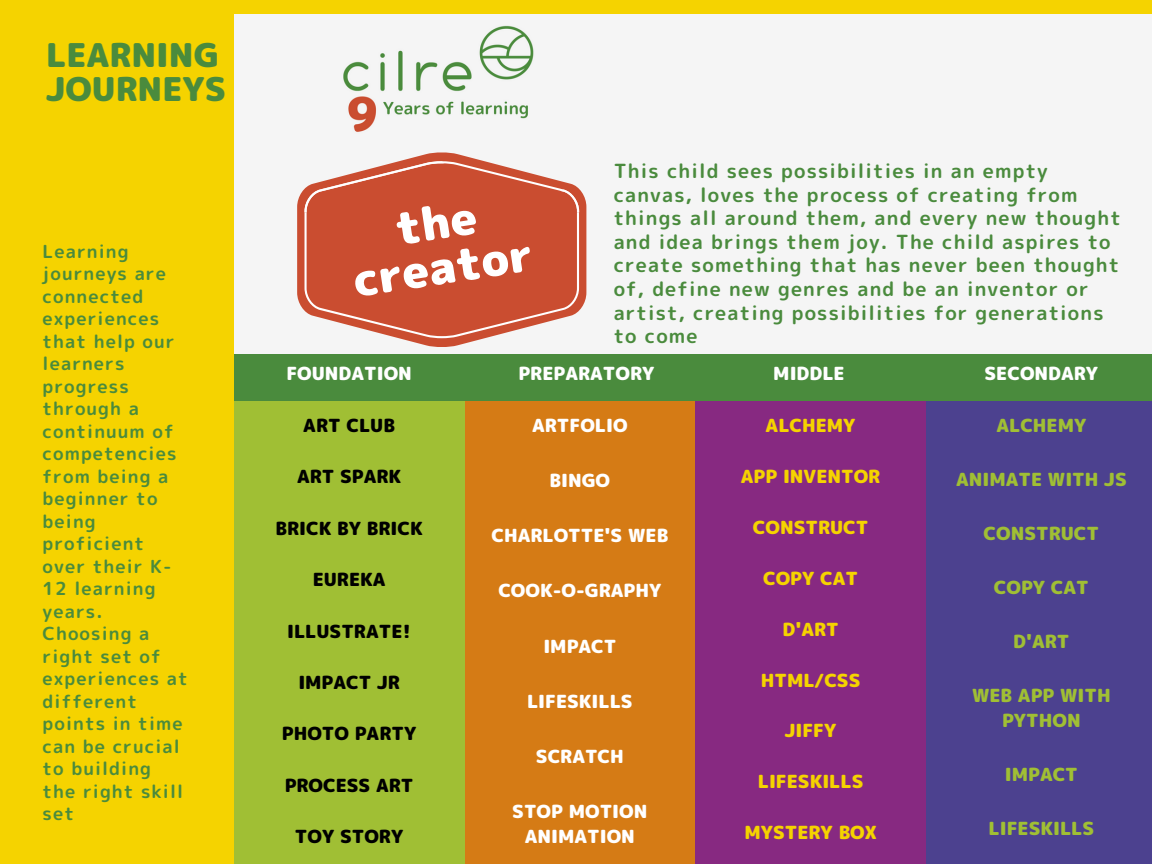
<style>
.page{position:relative;width:1152px;height:864px;background:#f5f5f5}
.page>*{position:absolute;margin:0;border:0;box-sizing:border-box;transform-origin:0 0}
.t1{font:45.75px "rounded mplus 1 p black";color:#fff}
.t2{font:32.85px/33.3px "rounded mplus 1 p black";color:#4a8b3d}
.t3{font:19.5px/23.7px "rounded mplus 1 p bold";letter-spacing:.06em;color:#4a8b3d}
.t4{font:18.15px/24.8px "rounded mplus 1 p black";color:#fff;text-align:center}
.t5{font:18.15px "rounded mplus 1 p black";color:#000}
.t6{font:18.15px/24.8px "rounded mplus 1 p black";color:#a0bf34;text-align:center}
.t7{font:18.15px "rounded mplus 1 p black";color:#f5d300}
.t8{font:18px/22.5px "rounded mplus 1 p bold";letter-spacing:.06em;color:#4a8b3d}
</style>
<div class="page">
<div style="left:0;top:0;width:1152px;height:14px;background:#f5d300"></div>
<div style="left:234px;top:355px;width:918px;height:47px;background:#4a8b3d"></div>
<div style="left:465px;top:402px;width:230px;height:462px;background:#d57b15"></div>
<div style="left:695px;top:402px;width:231px;height:462px;background:#872981"></div>
<div style="left:926px;top:402px;width:226px;height:462px;background:#4c418f"></div>
<div style="left:234px;top:402px;width:230px;height:462px;background:#a0bf34"></div>
<img style="left:343px;top:25px;width:191px;height:107px">
<svg style="left:297px;top:152px;width:289px;height:195px"></svg>
<div style="left:0;top:0;width:234px;height:864px;background:#f5d300"></div>
<svg style="left:305px;top:161px;width:274px;height:177px;background:#cf6249"></svg>
<h2 class="t2" style="left:46px;top:38px;width:182px">LEARNING<br>JOURNEYS</h2>
<p class="t8" style="left:43px;top:240px;width:147px">Learning journeys are connected experiences that help our learners progress through a continuum of competencies from being a beginner to being proficient over their K-<br>12 learning years.<br>Choosing a right set of experiences at different points in time can be crucial to building the right skill set</p>
<h1 class="t1" style="left:348px;top:249px;width:182px;rotate:-9deg">creator</h1>
<p class="t3" style="left:614px;top:159px;width:509px">This child sees possibilities in an empty canvas, loves the process of creating from things all around them, and every new thought and idea brings them joy. The child aspires to create something that has never been thought of, define new genres and be an inventor or artist, creating possibilities for generations to come</p>
<p class="t4" style="left:286px;top:361px;width:127px">FOUNDATION</p>
<p class="t5" style="left:303px;top:412px;width:93px">ART CLUB</p>
<p class="t5" style="left:297px;top:464px;width:106px">ART SPARK</p>
<p class="t5" style="left:276px;top:515px;width:149px">BRICK BY BRICK</p>
<p class="t5" style="left:313px;top:567px;width:74px">EUREKA</p>
<p class="t5" style="left:287px;top:618px;width:126px">ILLUSTRATE!</p>
<p class="t5" style="left:298px;top:669px;width:103px">IMPACT JR</p>
<p class="t5" style="left:282px;top:721px;width:136px">PHOTO PARTY</p>
<p class="t5" style="left:285px;top:772px;width:130px">PROCESS ART</p>
<p class="t5" style="left:295px;top:824px;width:110px">TOY STORY</p>
<p class="t4" style="left:518px;top:361px;width:137px">PREPARATORY</p>
<p class="t4" style="left:532px;top:412px;width:97px">ARTFOLIO</p>
<p class="t4" style="left:550px;top:468px;width:62px">BINGO</p>
<p class="t4" style="left:492px;top:523px;width:178px">CHARLOTTE'S WEB</p>
<p class="t4" style="left:498px;top:578px;width:164px">COOK-O-GRAPHY</p>
<p class="t4" style="left:543px;top:633px;width:75px">IMPACT</p>
<p class="t4" style="left:527px;top:689px;width:107px">LIFESKILLS</p>
<p class="t4" style="left:536px;top:744px;width:89px">SCRATCH</p>
<p class="t4" style="left:512px;top:799px;width:137px">STOP MOTION<br>ANIMATION</p>
<p class="t4" style="left:773px;top:361px;width:73px">MIDDLE</p>
<p class="t7" style="left:766px;top:412px;width:91px">ALCHEMY</p>
<p class="t7" style="left:741px;top:463px;width:141px">APP INVENTOR</p>
<p class="t7" style="left:753px;top:514px;width:117px">CONSTRUCT</p>
<p class="t7" style="left:763px;top:565px;width:96px">COPY CAT</p>
<p class="t7" style="left:782px;top:616px;width:58px">D'ART</p>
<p class="t7" style="left:761px;top:667px;width:101px">HTML/CSS</p>
<p class="t7" style="left:785px;top:718px;width:53px">JIFFY</p>
<p class="t7" style="left:758px;top:769px;width:107px">LIFESKILLS</p>
<p class="t7" style="left:744px;top:820px;width:134px">MYSTERY BOX</p>
<p class="t4" style="left:985px;top:361px;width:115px">SECONDARY</p>
<p class="t6" style="left:996px;top:413px;width:91px">ALCHEMY</p>
<p class="t6" style="left:956px;top:467px;width:172px">ANIMATE WITH JS</p>
<p class="t6" style="left:984px;top:521px;width:117px">CONSTRUCT</p>
<p class="t6" style="left:994px;top:575px;width:96px">COPY CAT</p>
<p class="t6" style="left:1013px;top:629px;width:58px">D'ART</p>
<p class="t6" style="left:972px;top:683px;width:140px">WEB APP WITH<br>PYTHON</p>
<p class="t6" style="left:1005px;top:762px;width:75px">IMPACT</p>
<p class="t6" style="left:989px;top:816px;width:107px">LIFESKILLS</p>
</div>
